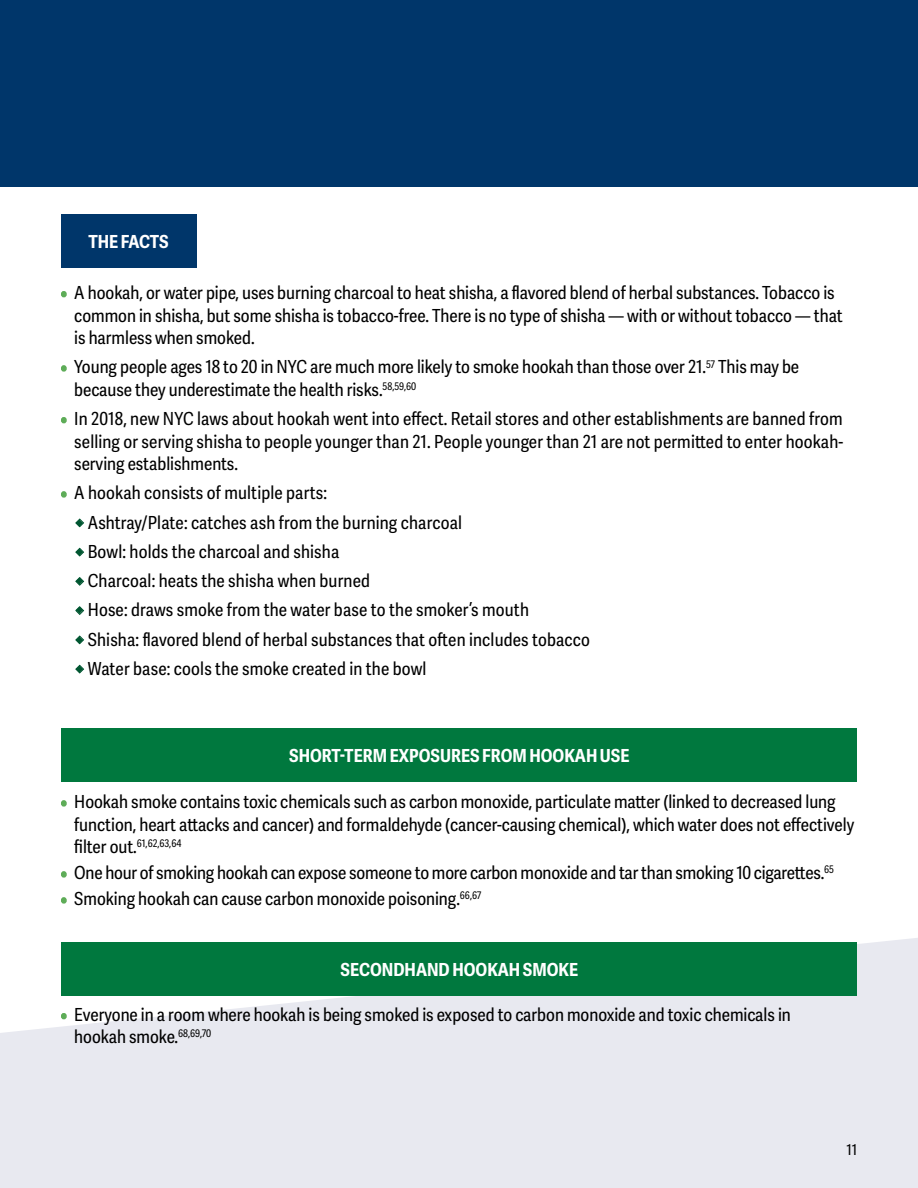
<style>
.page{position:relative;width:918px;height:1188px;background:#fff}
.page>*{position:absolute;margin:0;border:0;box-sizing:border-box;transform-origin:0 0}
.t1{font:18px/22.5px "Adelle Sans Cnd";color:#000}
.t2{font:700 18px "Adelle Sans Cnd";color:#fff}
.t3{font:15px "Adelle Sans Cnd";color:#000}
.t4{font:10.5px "Adelle Sans Cnd";color:#000}
.s1{color:#5dac57}
.s2{color:#005631}
.s3{font-size:18px}
</style>
<div class="page">
<svg style="left:0;top:938px;width:918px;height:250px;background:#e9eaf1"></svg>
<div style="left:0;top:0;width:918px;height:187px;background:#00366a"></div>
<div style="left:61px;top:214px;width:135px;height:54px;background:#00366a"></div>
<svg style="left:61px;top:291px;width:6px;height:6px"></svg>
<div style="left:61px;top:365px;width:6px;height:7px;border:2px solid #5dac57;border-radius:50%"></div>
<svg style="left:61px;top:417px;width:6px;height:6px"></svg>
<div style="left:61px;top:491px;width:6px;height:7px;border:2px solid #5dac57;border-radius:50%"></div>
<svg style="left:75px;top:518px;width:9px;height:9px"></svg>
<svg style="left:75px;top:548px;width:9px;height:9px"></svg>
<svg style="left:75px;top:577px;width:9px;height:9px"></svg>
<svg style="left:75px;top:606px;width:9px;height:9px"></svg>
<svg style="left:75px;top:635px;width:9px;height:9px"></svg>
<svg style="left:75px;top:665px;width:9px;height:9px"></svg>
<div style="left:62px;top:728px;width:795px;height:54px;background:#00783e"></div>
<div style="left:62px;top:942px;width:795px;height:54px;background:#00783e"></div>
<div style="left:61px;top:800px;width:6px;height:7px;border:2px solid #5dac57;border-radius:50%"></div>
<div style="left:61px;top:871px;width:6px;height:7px;border:2px solid #5dac57;border-radius:50%"></div>
<div style="left:61px;top:897px;width:6px;height:7px;border:2px solid #5dac57;border-radius:50%"></div>
<svg style="left:61px;top:1013px;width:6px;height:6px"></svg>
<p class="t2" style="left:88px;top:228px;width:82px">THE FACTS</p>
<p class="t1" style="left:74px;top:281px;width:770px;text-indent:-14px"><span class="s1">•</span> A hookah, or water pipe, uses burning charcoal to heat shisha, a flavored blend of herbal substances. Tobacco is common in shisha, but some shisha is tobacco-free. There is no type of shisha — with or without tobacco — that is harmless when smoked.</p>
<p class="t1" style="left:74px;top:355px;width:727px;text-indent:-14px"><span class="s1">•</span> Young people ages 18 to 20 in NYC are much more likely to smoke hookah than those over 21.<sup>57</sup> This may be because they underestimate the health risks.<sup>58,59,60</sup></p>
<p class="t1" style="left:74px;top:407px;width:771px;text-align:justify;text-indent:-14px"><span class="s1">•</span> In 2018, new NYC laws about hookah went into effect. Retail stores and other establishments are banned from selling or serving shisha to people younger than 21. People younger than 21 are not permitted to enter hookah&shy;serving establishments.</p>
<p class="t1" style="left:61px;top:481px;width:268px"><span class="s1">•</span> A hookah consists of multiple parts:</p>
<p class="t1" style="left:74px;top:510px;width:389px"><span class="s2">V</span>Ashtray/Plate: catches ash from the burning charcoal</p>
<p class="t1" style="left:74px;top:540px;width:267px"><span class="s2">V</span>Bowl: holds the charcoal and shisha</p>
<p class="t1" style="left:74px;top:569px;width:297px"><span class="s2">V</span>Charcoal: heats the shisha when burned</p>
<p class="t1" style="left:74px;top:598px;width:456px"><span class="s2">V</span>Hose: draws smoke from the water base to the smoker’s mouth</p>
<p class="t1" style="left:74px;top:627px;width:517px"><span class="s2">V</span>Shisha: flavored blend of herbal substances that often includes tobacco</p>
<p class="t1" style="left:74px;top:657px;width:354px"><span class="s2">V</span>Water base: cools the smoke created in the bowl</p>
<p class="t2" style="left:289px;top:742px;width:342px">SHORT-TERM EXPOSURES FROM HOOKAH USE</p>
<p class="t1" style="left:74px;top:790px;width:782px;text-indent:-14px"><span class="s1">•</span> Hookah smoke contains toxic chemicals such as carbon monoxide, particulate matter (linked to decreased lung function, heart attacks and cancer) and formaldehyde (cancer-causing chemical), which water does not effectively</p>
<p class="t4" style="left:74px;top:836px;width:109px"><span class="s3">filter out.</span>61,62,63,64</p>
<p class="t1" style="left:61px;top:861px;width:775px"><span class="s1">•</span> One hour of smoking hookah can expose someone to more carbon monoxide and tar than smoking 10 cigarettes.<sup>65</sup></p>
<p class="t1" style="left:61px;top:887px;width:422px"><span class="s1">•</span> Smoking hookah can cause carbon monoxide poisoning.<sup>66,67</sup></p>
<p class="t2" style="left:340px;top:956px;width:239px">SECONDHAND HOOKAH SMOKE</p>
<p class="t1" style="left:74px;top:1003px;width:718px;line-height:21.6px;text-indent:-14px"><span class="s1">•</span> Everyone in a room where hookah is being smoked is exposed to carbon monoxide and toxic chemicals in hookah smoke.<sup>68,69,70</sup></p>
<p class="t3" style="left:846px;top:1139px;width:12px">11</p>
</div>
